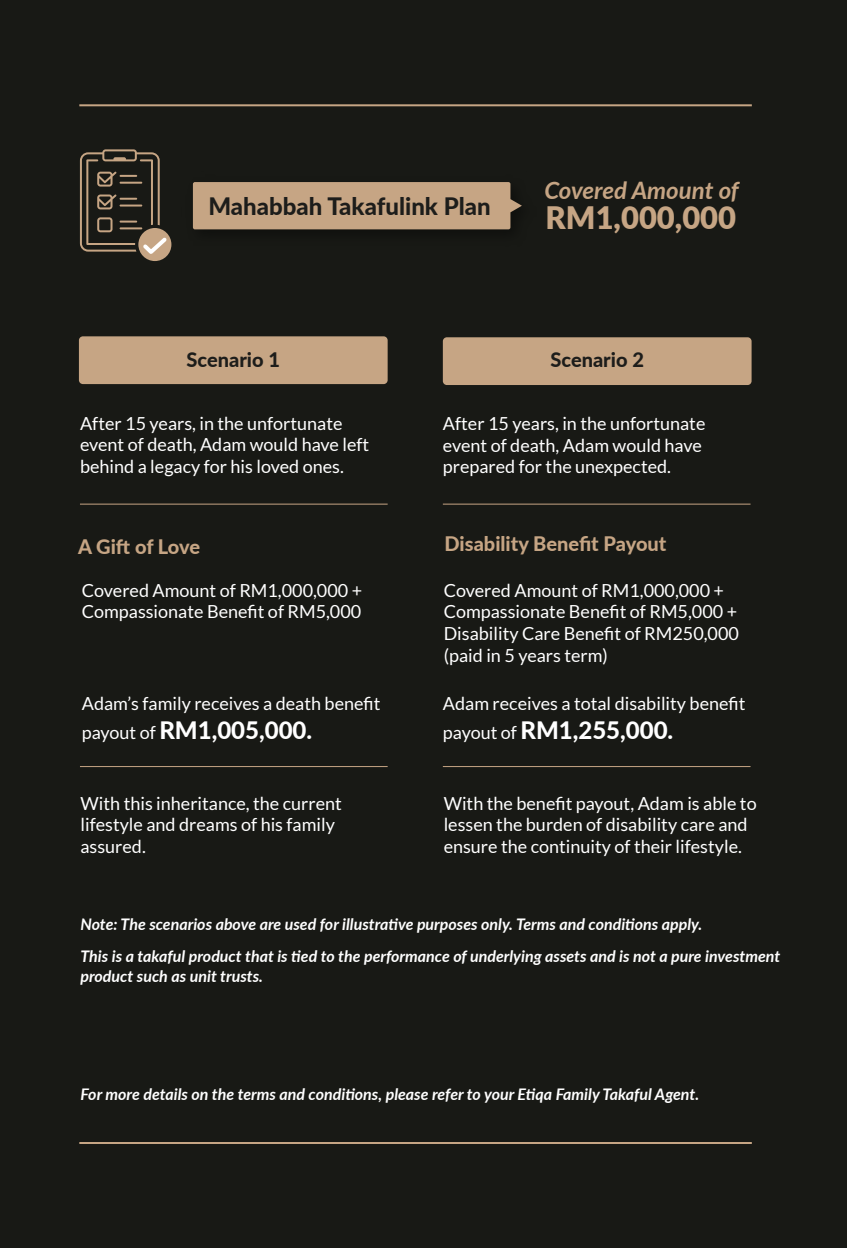
<style>
.page{position:relative;width:847px;height:1248px;background:#fff}
.page>*{position:absolute;margin:0;border:0;box-sizing:border-box;transform-origin:0 0}
.t1{font:900 31px "Lato";color:#c6a584}
.t2{font:800 24px "Lato";color:#fff}
.t3{font:800 24px "Lato";color:#1d1d1b}
.t4{font:italic 700 24px "Lato";letter-spacing:-.005em;color:#c6a584}
.t5{font:800 20px "Lato";color:#c6a584}
.t6{font:800 20px "Lato";color:#1d1d1b}
.t7{font:18px/21.6px "Lato";color:#fff}
.t8{font:italic 700 16px/32px "Lato";color:#fff}
.s1{font-weight:400;font-size:18px}
</style>
<div class="page">
<div style="left:0;top:0;width:847px;height:1247px;background:#181915"></div>
<hr style="left:79px;top:104px;width:673px;height:2px;background:#c6a584">
<hr style="left:79px;top:1141px;width:673px;height:2px;background:#c6a584">
<img style="left:192px;top:184px;width:318px;height:46px">
<div style="left:193px;top:182px;width:329px;height:47px;background:#c6a584"></div>
<div style="left:138px;top:228px;width:33px;height:33px;background:#c6a584;border-radius:50%"></div>
<svg style="left:80px;top:149px;width:90px;height:108px"></svg>
<div style="left:79px;top:336px;width:309px;height:48px;background:#c6a584;border-radius:4px"></div>
<div style="left:443px;top:337px;width:308px;height:48px;background:#c6a584;border-radius:4px"></div>
<hr style="left:80px;top:503px;width:308px;height:1px;background:#c6a584">
<hr style="left:443px;top:503px;width:307px;height:1px;background:#c6a584">
<hr style="left:80px;top:766px;width:308px;height:1px;background:#c6a584">
<hr style="left:443px;top:766px;width:307px;height:1px;background:#c6a584">
<h2 class="t3" style="left:208px;top:188px;width:284px">Mahabbah Takafulink Plan</h2>
<h2 class="t4" style="left:544px;top:173px;width:196px">Covered Amount of</h2>
<h1 class="t1" style="left:546px;top:195px;width:192px">RM1,000,000</h1>
<p class="t6" style="left:187px;top:345px;width:95px">Scenario 1</p>
<p class="t6" style="left:550px;top:345px;width:95px">Scenario 2</p>
<p class="t7" style="left:80px;top:412px;width:291px">After 15 years, in the unfortunate event of death, Adam would have left behind a legacy for his loved ones.</p>
<p class="t7" style="left:443px;top:412px;width:264px">After 15 years, in the unfortunate event of death, Adam would have prepared for the unexpected.</p>
<p class="t5" style="left:78px;top:532px;width:124px">A Gift of Love</p>
<p class="t5" style="left:444px;top:529px;width:223px">Disability Benefit Payout</p>
<p class="t7" style="left:444px;top:579px;width:297px">Covered Amount of RM1,000,000 +<br>Compassionate Benefit of RM5,000 +<br>Disability Care Benefit of RM250,000 (paid in 5 years term)</p>
<p class="t7" style="left:82px;top:693px;width:300px">Adam’s family receives a death benefit</p>
<h2 class="t2" style="left:82px;top:712px;width:232px"><span class="s1">payout of</span> RM1,005,000.</h2>
<p class="t7" style="left:82px;top:579px;width:282px">Covered Amount of RM1,000,000 +<br>Compassionate Benefit of RM5,000</p>
<p class="t7" style="left:443px;top:693px;width:304px">Adam receives a total disability benefit</p>
<h2 class="t2" style="left:443px;top:712px;width:232px"><span class="s1">payout of</span> RM1,255,000.</h2>
<p class="t7" style="left:81px;top:792px;width:263px">With this inheritance, the current lifestyle and dreams of his family assured.</p>
<p class="t7" style="left:444px;top:792px;width:314px">With the benefit payout, Adam is able to lessen the burden of disability care and ensure the continuity of their lifestyle.</p>
<p class="t8" style="left:81px;top:907px;width:701px">Note: The scenarios above are used for illustrative purposes only. Terms and conditions apply.<br>This is a takaful product that is tied to the performance of underlying assets and is not a pure investment</p>
<p class="t8" style="left:81px;top:959px;width:184px">product such as unit trusts.</p>
<p class="t8" style="left:81px;top:1077px;width:620px">For more details on the terms and conditions, please refer to your Etiqa Family Takaful Agent.</p>
</div>
